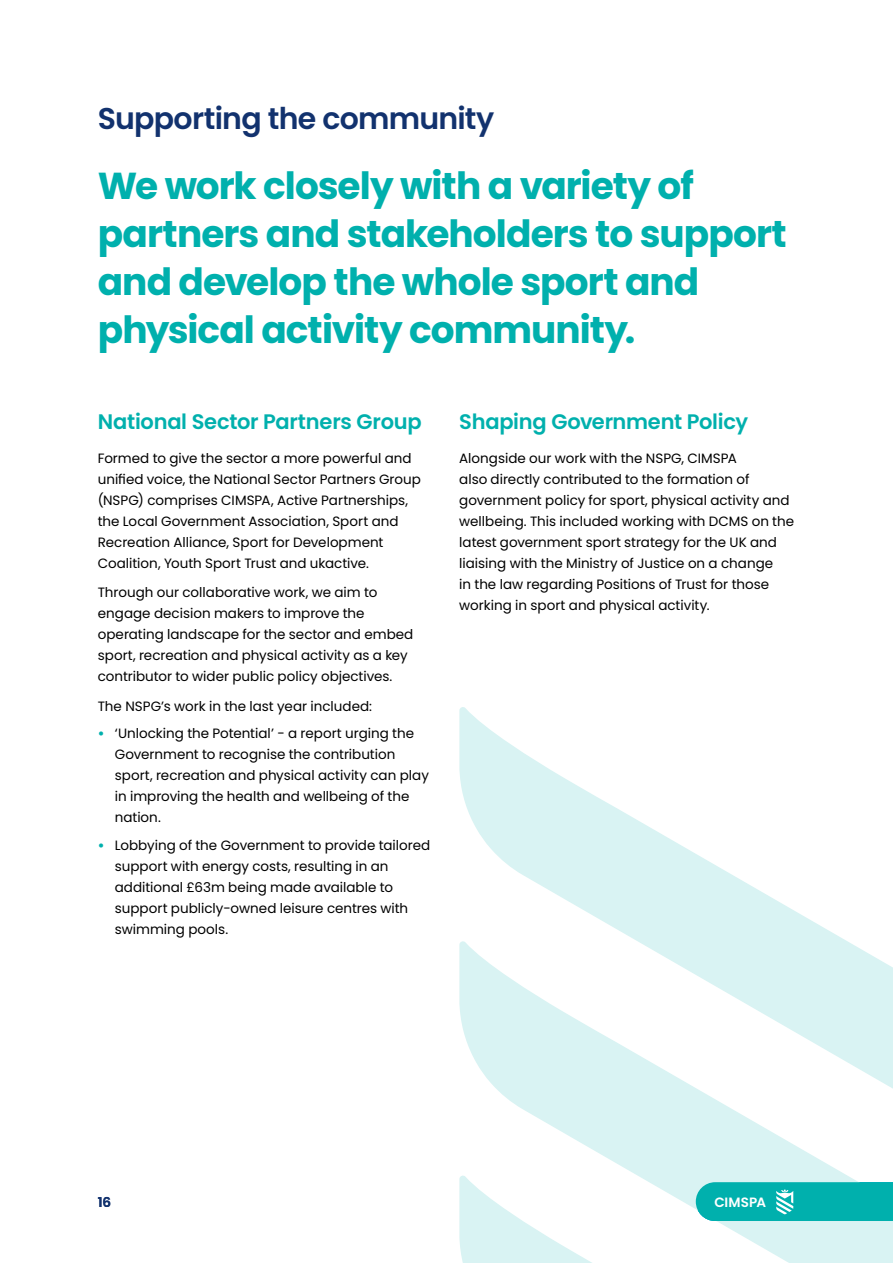
<style>
.page{position:relative;width:893px;height:1263px;background:#fff}
.page>*{position:absolute;margin:0;border:0;box-sizing:border-box;transform-origin:0 0}
.large_intro_text_-_smaller{font:700 37.5px/48px "Poppins";letter-spacing:-.025em;color:#00b0ad}
.t1{font:600 30px "Poppins";letter-spacing:-.025em;color:#12326e}
.t2{font:600 21px "Poppins";letter-spacing:-.015em;color:#00b0ad}
.Body_text{font:13.5px/21px "Poppins";color:#000}
.t3{font:600 13.5px "Poppins";color:#fff}
.t4{font:600 13.5px "Poppins";color:#12326e}
.s1{font-weight:700;color:#00b0ad}
</style>
<div class="page">
<svg style="left:459px;top:707px;width:386px;height:233px"></svg>
<svg style="left:459px;top:940px;width:434px;height:234px;fill:#d9f3f3"></svg>
<svg style="left:459px;top:1174px;width:434px;height:89px"></svg>
<h1 class="t1" style="left:98px;top:101px;width:398px">Supporting the community</h1>
<p class="large_intro_text_-_smaller" style="left:98px;top:162px;width:690px">We work closely with a variety of partners and stakeholders to support and develop the whole sport and physical activity community.</p>
<h2 class="t2" style="left:98px;top:410px;width:325px">National Sector Partners Group</h2>
<p class="Body_text" style="left:98px;top:448px;width:325px">Formed to give the sector a more powerful and unified voice, the National Sector Partners Group (NSPG) comprises CIMSPA, Active Partnerships, the Local Government Association, Sport and Recreation Alliance, Sport for Development Coalition, Youth Sport Trust and ukactive.</p>
<p class="Body_text" style="left:98px;top:582px;width:317px">Through our collaborative work, we aim to engage decision makers to improve the operating landscape for the sector and embed sport, recreation and physical activity as a key contributor to wider public policy objectives.</p>
<p class="Body_text" style="left:98px;top:696px;width:276px">The NSPG’s work in the last year included:</p>
<p class="Body_text" style="left:115px;top:723px;width:316px;text-indent:-17px"><span class="s1">•</span> ‘Unlocking the Potential’ - a report urging the Government to recognise the contribution sport, recreation and physical activity can play in improving the health and wellbeing of the nation.</p>
<p class="Body_text" style="left:115px;top:834px;width:317px;text-indent:-17px"><span class="s1">•</span> Lobbying of the Government to provide tailored support with energy costs, resulting in an additional £63m being made available to support publicly-owned leisure centres with swimming pools.</p>
<h2 class="t2" style="left:459px;top:410px;width:290px">Shaping Government Policy</h2>
<p class="Body_text" style="left:459px;top:448px;width:336px">Alongside our work with the NSPG, CIMSPA<br>also directly contributed to the formation of government policy for sport, physical activity and wellbeing. This included working with DCMS on the latest government sport strategy for the UK and liaising with the Ministry of Justice on a change<br>in the law regarding Positions of Trust for those working in sport and physical activity.</p>
<p class="t4" style="left:98px;top:1194px;width:15px">16</p>
<p class="t3" style="left:714px;top:1194px;width:53px">CIMSPA</p>
</div>
